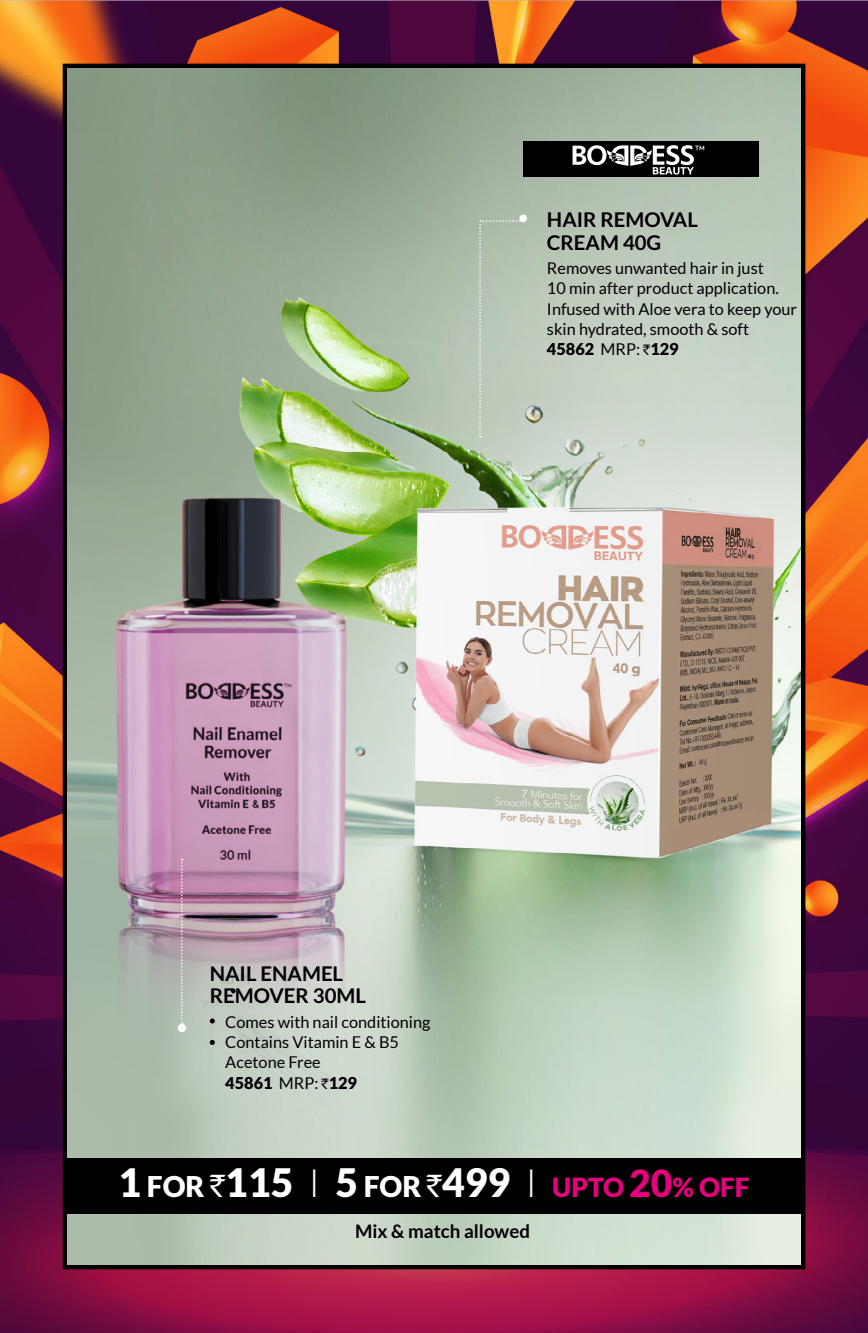
<style>
.page{position:relative;width:868px;height:1333px;background:#fff}
.page>*{position:absolute;margin:0;border:0;box-sizing:border-box;transform-origin:0 0}
.t1{font:900 39.15px "Lato";color:#fff}
.t2{font:700 20.47px/22.5px "Lato";color:#000}
.t3{font:700 18.68px "Lato";color:#000}
.t4{font:16.2px/20.5px "Lato";color:#000}
.s1{font-weight:900}
.s2{font-family:"Rupee Foradian";font-size:14.17px}
.s3{font-size:28.57px}
.s4{font-family:"Rupee Foradian";font-weight:400;font-size:30.38px}
.s5{font-weight:300}
.s6{font-size:26.32px;color:#e6007d}
.s7{font-size:37.35px;color:#e6007d}
</style>
<div class="page">
<img style="left:0;top:0;width:867px;height:1333px">
<img style="left:67px;top:68px;width:733px;height:1197px">
<svg style="left:181px;top:859px;width:2px;height:165px"></svg>
<div style="left:178px;top:1024px;width:8px;height:8px;background:#fff;border-radius:50%"></div>
<svg style="left:479px;top:220px;width:45px;height:217px;background:#bac6b8"></svg>
<div style="left:519px;top:215px;width:8px;height:7px;background:#fff;border-radius:50%"></div>
<svg style="left:210px;top:1018px;width:5px;height:6px"></svg>
<svg style="left:210px;top:1040px;width:5px;height:5px"></svg>
<svg style="left:231px;top:989px;width:4px;height:4px"></svg>
<div style="left:523px;top:141px;width:235px;height:36px;background:#000"></div>
<svg style="left:572px;top:145px;width:132px;height:30px"></svg>
<div style="left:67px;top:1158px;width:733px;height:55px;background:#000"></div>
<p class="t2" style="left:547px;top:208px;width:152px">HAIR REMOVAL<br>CREAM 40G</p>
<p class="t4" style="left:547px;top:257px;width:252px">Removes unwanted hair in just<br>10 min after product application.<br>Infused with Aloe vera to keep your skin hydrated, smooth &amp; soft<br><span class="s1">45862</span> MRP: <span class="s2">`</span><span class="s1">129</span></p>
<p class="t2" style="left:210px;top:962px;width:158px">NAIL ENAMEL<br>REMOVER 30ML</p>
<p class="t4" style="left:225px;top:1011px;width:206px">Comes with nail conditioning<br>Contains Vitamin E &amp; B5<br>Acetone Free<br><span class="s1">45861</span> MRP: <span class="s2">`</span><span class="s1">129</span></p>
<h1 class="t1" style="left:119px;top:1158px;width:632px">1 <span class="s3">FOR</span> <span class="s4">`</span>115 <span class="s5">I</span> 5 <span class="s3">FOR</span> <span class="s4">`</span>499 <span class="s5">I</span> <span class="s6">UPTO</span> <span class="s7">20</span><span class="s6">% OFF</span></h1>
<p class="t3" style="left:355px;top:1220px;width:176px">Mix &amp; match allowed</p>
</div>
